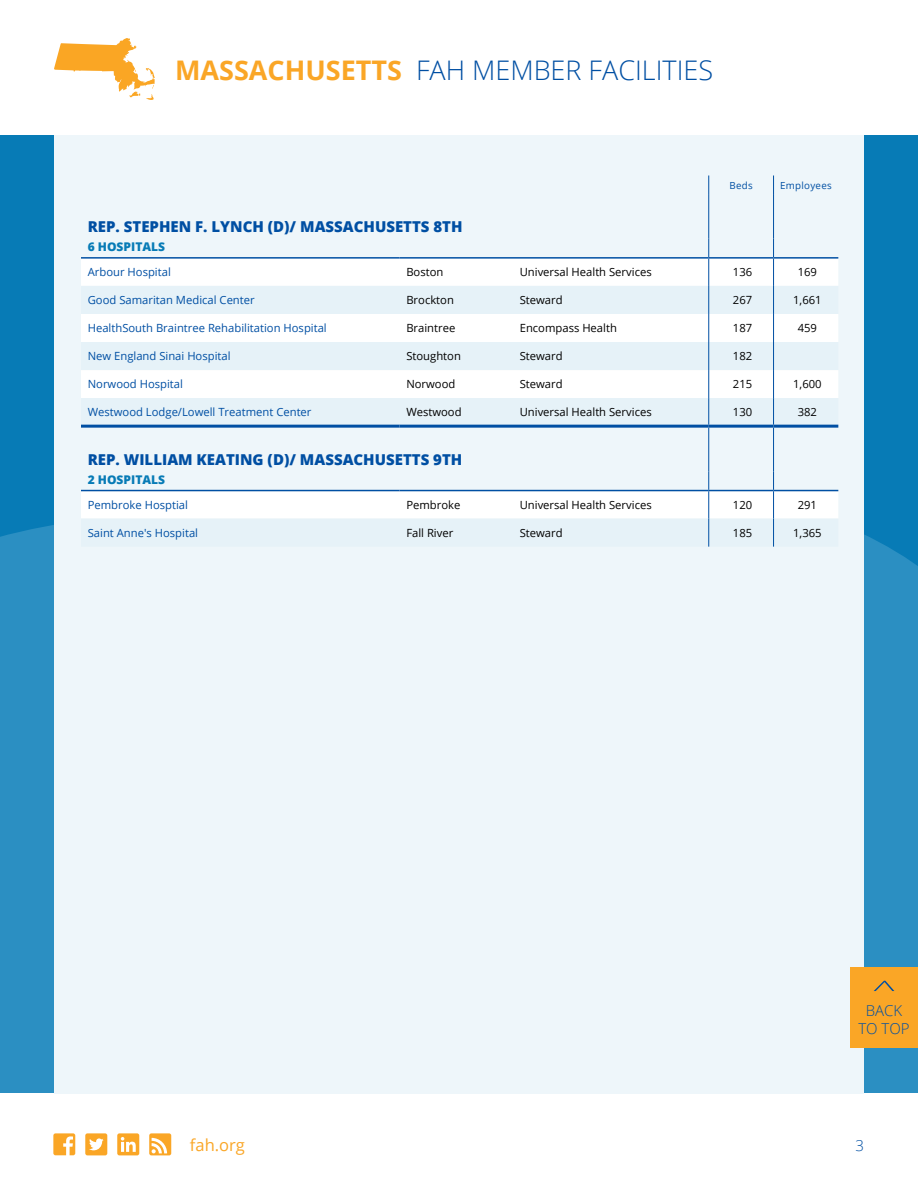
<style>
.page{position:relative;width:918px;height:1188px;background:#077bb6}
.page>*{position:absolute;margin:0;border:0;box-sizing:border-box;transform-origin:0 0}
.t1{font:300 27px "Open Sans";color:#004fa3}
.t2{font:16.5px "Open Sans";color:#faa626}
.t3{font:800 15px "Open Sans";color:#004fa3}
.t4{font:300 15px/18px "Open Sans";color:#004fa3;text-align:center}
.t5{font:800 12px "Open Sans";color:#077bb6}
.t6{font:11.25px "Open Sans";color:#000}
.t7{font:11.25px "Open Sans";color:#004fa3}
.t8{font:9.75px "Open Sans";letter-spacing:.03em;color:#004fa3}
.s1{font-weight:700;color:#faa626}
</style>
<div class="page">
<div style="left:0;top:525px;width:918px;height:569px;background:#2b8fc2"></div>
<div style="left:0;top:1094px;width:918px;height:94px;background:#fff"></div>
<div style="left:54px;top:135px;width:810px;height:959px;background:#eef6fa"></div>
<div style="left:81px;top:259px;width:757px;height:27px;background:#fff"></div>
<svg style="left:81px;top:286px;width:757px;height:261px"></svg>
<svg style="left:708px;top:176px;width:1px;height:19px"></svg>
<svg style="left:773px;top:176px;width:1px;height:19px"></svg>
<hr style="left:773px;top:195px;width:1px;height:44px;background:#004fa3">
<svg style="left:773px;top:239px;width:1px;height:186px"></svg>
<hr style="left:773px;top:428px;width:1px;height:43px;background:#004fa3">
<svg style="left:773px;top:471px;width:1px;height:76px"></svg>
<hr style="left:708px;top:195px;width:1px;height:44px;background:#004fa3">
<svg style="left:708px;top:239px;width:1px;height:186px"></svg>
<hr style="left:708px;top:428px;width:1px;height:43px;background:#004fa3">
<svg style="left:708px;top:471px;width:1px;height:76px"></svg>
<hr style="left:81px;top:257px;width:319px;height:2px;background:#004fa3">
<hr style="left:400px;top:257px;width:113px;height:2px;background:#004fa3">
<hr style="left:513px;top:257px;width:196px;height:2px;background:#004fa3">
<hr style="left:709px;top:257px;width:65px;height:2px;background:#004fa3">
<hr style="left:774px;top:257px;width:64px;height:2px;background:#004fa3">
<hr style="left:81px;top:490px;width:319px;height:1px;background:#004fa3">
<hr style="left:400px;top:490px;width:113px;height:1px;background:#004fa3">
<hr style="left:513px;top:490px;width:196px;height:1px;background:#004fa3">
<hr style="left:709px;top:490px;width:65px;height:1px;background:#004fa3">
<hr style="left:774px;top:490px;width:64px;height:1px;background:#004fa3">
<hr style="left:81px;top:425px;width:319px;height:3px;background:#004fa3">
<hr style="left:400px;top:425px;width:113px;height:3px;background:#004fa3">
<hr style="left:513px;top:425px;width:196px;height:3px;background:#004fa3">
<hr style="left:709px;top:425px;width:65px;height:3px;background:#004fa3">
<hr style="left:774px;top:425px;width:64px;height:3px;background:#004fa3">
<div style="left:0;top:0;width:918px;height:135px;background:#fff"></div>
<svg style="left:54px;top:38px;width:101px;height:62px"></svg>
<svg style="left:149px;top:1133px;width:22px;height:22px"></svg>
<svg style="left:53px;top:1133px;width:22px;height:22px"></svg>
<svg style="left:117px;top:1133px;width:22px;height:22px"></svg>
<svg style="left:85px;top:1133px;width:22px;height:22px"></svg>
<div style="left:850px;top:967px;width:68px;height:81px;background:#faa626"></div>
<svg style="left:874px;top:981px;width:20px;height:10px"></svg>
<h1 class="t1" style="left:175px;top:52px;width:540px"><span class="s1">MASSACHUSETTS</span> FAH MEMBER FACILITIES</h1>
<p class="t8" style="left:730px;top:179px;width:25px">Beds</p>
<p class="t8" style="left:780px;top:179px;width:53px">Employees</p>
<h3 class="t3" style="left:88px;top:215px;width:376px">REP. STEPHEN F. LYNCH (D)/ MASSACHUSETTS 8TH</h3>
<p class="t5" style="left:88px;top:238px;width:79px">6 HOSPITALS</p>
<p class="t7" style="left:88px;top:264px;width:85px">Arbour Hospital</p>
<p class="t6" style="left:406px;top:264px;width:39px">Boston</p>
<p class="t6" style="left:520px;top:264px;width:133px">Universal Health Services</p>
<p class="t6" style="left:733px;top:264px;width:21px">136</p>
<p class="t6" style="left:798px;top:264px;width:21px">169</p>
<p class="t7" style="left:88px;top:292px;width:169px">Good Samaritan Medical Center</p>
<p class="t6" style="left:406px;top:292px;width:49px">Brockton</p>
<p class="t6" style="left:520px;top:292px;width:44px">Steward</p>
<p class="t6" style="left:733px;top:292px;width:21px">267</p>
<p class="t6" style="left:793px;top:292px;width:30px">1,661</p>
<p class="t7" style="left:88px;top:320px;width:241px">HealthSouth Braintree Rehabilitation Hospital</p>
<p class="t6" style="left:406px;top:320px;width:51px">Braintree</p>
<p class="t6" style="left:520px;top:320px;width:99px">Encompass Health</p>
<p class="t6" style="left:733px;top:320px;width:21px">187</p>
<p class="t6" style="left:798px;top:320px;width:21px">459</p>
<p class="t7" style="left:88px;top:349px;width:144px">New England Sinai Hospital</p>
<p class="t6" style="left:406px;top:349px;width:56px">Stoughton</p>
<p class="t6" style="left:520px;top:349px;width:44px">Steward</p>
<p class="t6" style="left:733px;top:349px;width:21px">182</p>
<p class="t7" style="left:88px;top:377px;width:97px">Norwood Hospital</p>
<p class="t6" style="left:406px;top:377px;width:51px">Norwood</p>
<p class="t6" style="left:520px;top:377px;width:44px">Steward</p>
<p class="t6" style="left:733px;top:377px;width:21px">215</p>
<p class="t6" style="left:793px;top:377px;width:30px">1,600</p>
<p class="t7" style="left:88px;top:405px;width:225px">Westwood Lodge/Lowell Treatment Center</p>
<p class="t6" style="left:406px;top:405px;width:57px">Westwood</p>
<p class="t6" style="left:520px;top:405px;width:133px">Universal Health Services</p>
<p class="t6" style="left:733px;top:405px;width:21px">130</p>
<p class="t6" style="left:798px;top:405px;width:21px">382</p>
<h3 class="t3" style="left:88px;top:448px;width:376px">REP. WILLIAM KEATING (D)/ MASSACHUSETTS 9TH</h3>
<p class="t5" style="left:88px;top:470px;width:79px">2 HOSPITALS</p>
<p class="t7" style="left:88px;top:497px;width:102px">Pembroke Hosptial</p>
<p class="t6" style="left:406px;top:497px;width:56px">Pembroke</p>
<p class="t6" style="left:520px;top:497px;width:133px">Universal Health Services</p>
<p class="t6" style="left:733px;top:497px;width:21px">120</p>
<p class="t6" style="left:798px;top:497px;width:21px">291</p>
<p class="t7" style="left:88px;top:525px;width:112px">Saint Anne's Hospital</p>
<p class="t6" style="left:406px;top:525px;width:49px">Fall River</p>
<p class="t6" style="left:520px;top:525px;width:44px">Steward</p>
<p class="t6" style="left:733px;top:525px;width:21px">185</p>
<p class="t6" style="left:793px;top:525px;width:30px">1,365</p>
<h2 class="t2" style="left:190px;top:1134px;width:57px">fah.org</h2>
<h3 class="t4" style="left:858px;top:1001px;width:53px">BACK<br>TO TOP</h3>
<h3 class="t4" style="left:855px;top:1136px;width:10px">3</h3>
</div>
